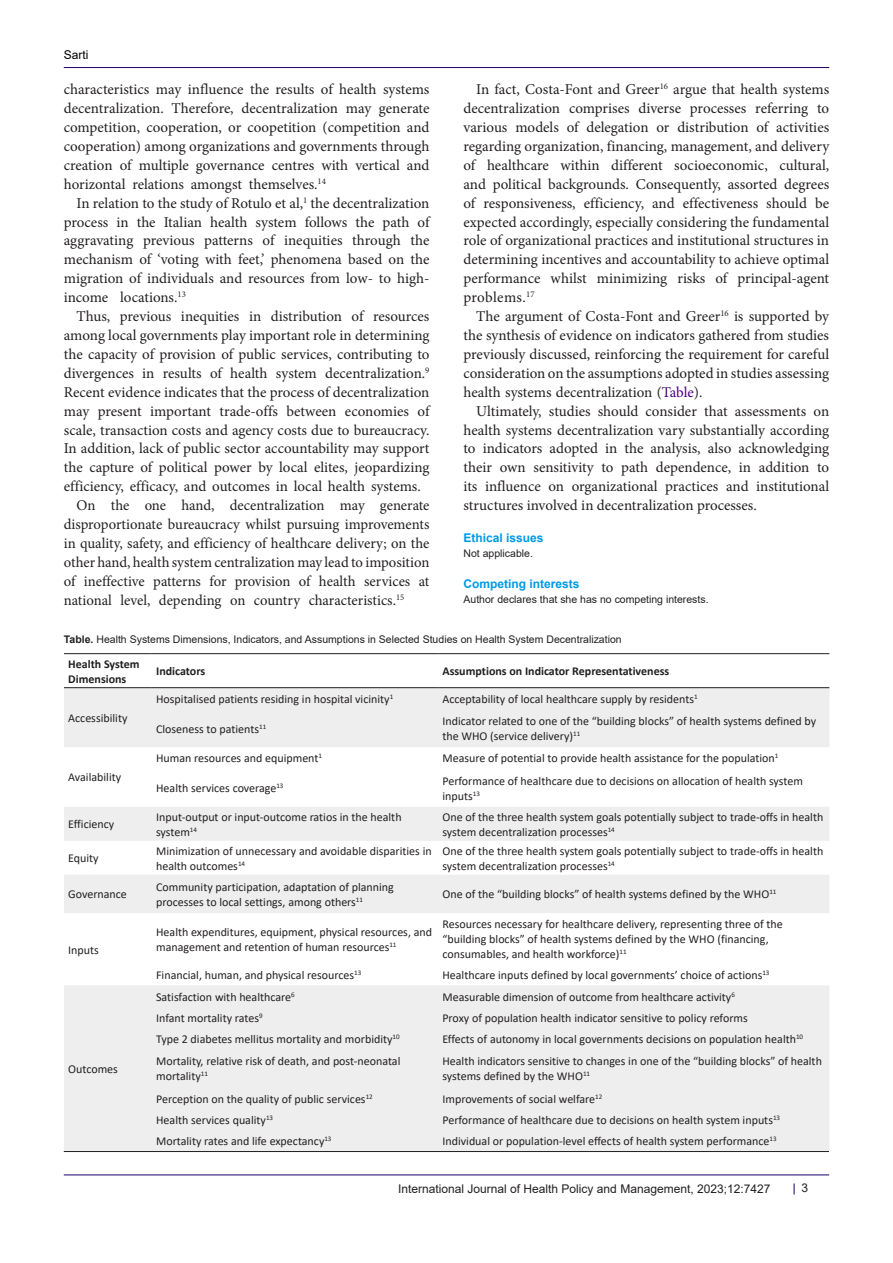
<style>
.page{position:relative;width:893px;height:1263px;background:#fff}
.page>*{position:absolute;margin:0;border:0;box-sizing:border-box;transform-origin:0 0}
.t1{font:15px/18.9px "Minion Pro";color:#231f20;text-align:justify}
.t2{font:12px/15px "Calibri";color:#231f20}
.t3{font:700 12px/15px "Calibri";color:#231f20}
.t4{font:12px "Arial";color:#231f20}
.t5{font:700 12px "Arial";color:#0099e5}
.t6{font:12px "Arial";color:#000001}
.t7{font:10.5px "Arial";color:#231f20}
.s1{color:#4b0082}
.s2{font-weight:700}
</style>
<div class="page">
<hr style="left:64px;top:67px;width:765px;height:1px;background:#190066">
<hr style="left:64px;top:1175px;width:765px;height:1px;background:#190066">
<svg style="left:64px;top:688px;width:765px;height:463px;fill:#eee"></svg>
<hr style="left:64px;top:687px;width:88px;height:1px;background:#231f20">
<hr style="left:152px;top:687px;width:286px;height:1px;background:#231f20">
<hr style="left:438px;top:687px;width:391px;height:1px;background:#231f20">
<hr style="left:64px;top:653px;width:88px;height:1px;background:#231f20">
<hr style="left:152px;top:653px;width:286px;height:1px;background:#231f20">
<hr style="left:438px;top:653px;width:391px;height:1px;background:#231f20">
<hr style="left:64px;top:1151px;width:765px;height:1px;background:#231f20">
<p class="t6" style="left:64px;top:46px;width:26px">Sarti</p>
<p class="t1" style="left:64px;top:80px;width:367px">characteristics may influence the results of health systems decentralization. Therefore, decentralization may generate competition, cooperation, or coopetition (competition and cooperation) among organizations and governments through creation of multiple governance centres with vertical and horizontal relations amongst themselves.<sup>14</sup></p>
<p class="t1" style="left:64px;top:193px;width:367px;text-indent:13px">In relation to the study of Rotulo et al,<sup>1</sup> the decentralization process in the Italian health system follows the path of aggravating previous patterns of inequities through the mechanism of ‘voting with feet,’ phenomena based on the migration of individuals and resources from low- to high&shy;income locations.<sup>13</sup></p>
<p class="t1" style="left:64px;top:307px;width:367px;text-indent:13px">Thus, previous inequities in distribution of resources among local governments play important role in determining the capacity of provision of public services, contributing to divergences in results of health system decentralization.<sup>9<br></sup>Recent evidence indicates that the process of decentralization may present important trade-offs between economies of scale, transaction costs and agency costs due to bureaucracy.<br>In addition, lack of public sector accountability may support the capture of political power by local elites, jeopardizing efficiency, efficacy, and outcomes in local health systems.</p>
<p class="t1" style="left:64px;top:496px;width:367px;text-indent:13px">On the one hand, decentralization may generate disproportionate bureaucracy whilst pursuing improvements in quality, safety, and efficiency of healthcare delivery; on the other hand, health system centralization may lead to imposition of ineffective patterns for provision of health services at national level, depending on country characteristics.<sup>15</sup></p>
<p class="t1" style="left:463px;top:80px;width:367px;text-indent:13px">In fact, Costa-Font and Greer<sup>16</sup> argue that health systems decentralization comprises diverse processes referring to various models of delegation or distribution of activities regarding organization, financing, management, and delivery of healthcare within different socioeconomic, cultural, and political backgrounds. Consequently, assorted degrees of responsiveness, efficiency, and effectiveness should be expected accordingly, especially considering the fundamental role of organizational practices and institutional structures in determining incentives and accountability to achieve optimal performance whilst minimizing risks of principal-agent problems.<sup>17</sup></p>
<p class="t1" style="left:463px;top:307px;width:367px;text-indent:13px">The argument of Costa-Font and Greer<sup>16</sup> is supported by the synthesis of evidence on indicators gathered from studies previously discussed, reinforcing the requirement for careful consideration on the assumptions adopted in studies assessing health systems decentralization (<span class="s1">Table</span>).</p>
<p class="t1" style="left:463px;top:401px;width:367px;text-indent:13px">Ultimately, studies should consider that assessments on health systems decentralization vary substantially according to indicators adopted in the analysis, also acknowledging their own sensitivity to path dependence, in addition to its influence on organizational practices and institutional structures involved in decentralization processes.</p>
<p class="t5" style="left:463px;top:529px;width:82px">Ethical issues</p>
<p class="t7" style="left:463px;top:546px;width:71px">Not applicable.</p>
<p class="t5" style="left:463px;top:575px;width:118px">Competing interests</p>
<p class="t7" style="left:463px;top:592px;width:247px">Author declares that she has no competing interests.</p>
<p class="t7" style="left:64px;top:632px;width:559px"><span class="s2">Table.</span> Health Systems Dimensions, Indicators, and Assumptions in Selected Studies on Health System Decentralization</p>
<p class="t3" style="left:68px;top:656px;width:73px">Health System<br>Dimensions</p>
<p class="t3" style="left:156px;top:663px;width:51px">Indicators</p>
<p class="t3" style="left:442px;top:663px;width:228px">Assumptions on Indicator Representativeness</p>
<p class="t2" style="left:68px;top:710px;width:61px">Accessibility</p>
<p class="t2" style="left:156px;top:691px;width:239px">Hospitalised patients residing in hospital vicinity<sup>1</sup></p>
<p class="t2" style="left:442px;top:691px;width:257px">Acceptability of local healthcare supply by residents<sup>1</sup></p>
<p class="t2" style="left:156px;top:721px;width:112px">Closeness to patients<sup>11</sup></p>
<p class="t2" style="left:442px;top:713px;width:375px">Indicator related to one of the “building blocks” of health systems defined by the WHO (service delivery)<sup>11</sup></p>
<p class="t2" style="left:68px;top:770px;width:54px">Availability</p>
<p class="t2" style="left:156px;top:750px;width:167px">Human resources and equipment<sup>1</sup></p>
<p class="t2" style="left:442px;top:750px;width:337px">Measure of potential to provide health assistance for the population<sup>1</sup></p>
<p class="t2" style="left:156px;top:780px;width:129px">Health services coverage<sup>13</sup></p>
<p class="t2" style="left:442px;top:773px;width:362px">Performance of healthcare due to decisions on allocation of health system inputs<sup>13</sup></p>
<p class="t2" style="left:68px;top:816px;width:48px">Efficiency</p>
<p class="t2" style="left:156px;top:809px;width:247px">Input-output or input-outcome ratios in the health system<sup>14</sup></p>
<p class="t2" style="left:442px;top:809px;width:382px">One of the three health system goals potentially subject to trade-offs in health system decentralization processes<sup>14</sup></p>
<p class="t2" style="left:68px;top:850px;width:32px">Equity</p>
<p class="t2" style="left:156px;top:843px;width:277px">Minimization of unnecessary and avoidable disparities in health outcomes<sup>14</sup></p>
<p class="t2" style="left:442px;top:843px;width:382px">One of the three health system goals potentially subject to trade-offs in health system decentralization processes<sup>14</sup></p>
<p class="t2" style="left:68px;top:887px;width:60px">Governance</p>
<p class="t2" style="left:156px;top:879px;width:239px">Community participation, adaptation of planning processes to local settings, among others<sup>11</sup></p>
<p class="t2" style="left:442px;top:887px;width:335px">One of the “building blocks” of health systems defined by the WHO<sup>11</sup></p>
<p class="t2" style="left:68px;top:942px;width:32px">Inputs</p>
<p class="t2" style="left:156px;top:924px;width:277px">Health expenditures, equipment, physical resources, and management and retention of human resources<sup>11</sup></p>
<p class="t2" style="left:442px;top:916px;width:342px">Resources necessary for healthcare delivery, representing three of the “building blocks” of health systems defined by the WHO (financing, consumables, and health workforce)<sup>11</sup></p>
<p class="t2" style="left:156px;top:967px;width:207px">Financial, human, and physical resources<sup>13</sup></p>
<p class="t2" style="left:442px;top:967px;width:329px">Healthcare inputs defined by local governments’ choice of actions<sup>13</sup></p>
<p class="t2" style="left:68px;top:1061px;width:51px">Outcomes</p>
<p class="t2" style="left:156px;top:989px;width:140px">Satisfaction with healthcare<sup>6</sup></p>
<p class="t2" style="left:442px;top:989px;width:294px">Measurable dimension of outcome from healthcare activity<sup>6</sup></p>
<p class="t2" style="left:156px;top:1010px;width:108px">Infant mortality rates<sup>9</sup></p>
<p class="t2" style="left:442px;top:1010px;width:307px">Proxy of population health indicator sensitive to policy reforms</p>
<p class="t2" style="left:156px;top:1031px;width:245px">Type 2 diabetes mellitus mortality and morbidity<sup>10</sup></p>
<p class="t2" style="left:442px;top:1031px;width:362px">Effects of autonomy in local governments decisions on population health<sup>10</sup></p>
<p class="t2" style="left:156px;top:1053px;width:246px">Mortality, relative risk of death, and post-neonatal mortality<sup>11</sup></p>
<p class="t2" style="left:442px;top:1053px;width:381px">Health indicators sensitive to changes in one of the “building blocks” of health systems defined by the WHO<sup>11</sup></p>
<p class="t2" style="left:156px;top:1091px;width:218px">Perception on the quality of public services<sup>12</sup></p>
<p class="t2" style="left:442px;top:1091px;width:161px">Improvements of social welfare<sup>12</sup></p>
<p class="t2" style="left:156px;top:1112px;width:118px">Health services quality<sup>13</sup></p>
<p class="t2" style="left:442px;top:1112px;width:339px">Performance of healthcare due to decisions on health system inputs<sup>13</sup></p>
<p class="t2" style="left:156px;top:1133px;width:177px">Mortality rates and life expectancy<sup>13</sup></p>
<p class="t2" style="left:442px;top:1133px;width:336px">Individual or population-level effects of health system performance<sup>13</sup></p>
<p class="t4" style="left:398px;top:1180px;width:374px">International Journal of Health Policy and Management, 2023;12:7427</p>
<p class="t4" style="left:801px;top:1180px;width:8px">3</p>
</div>
